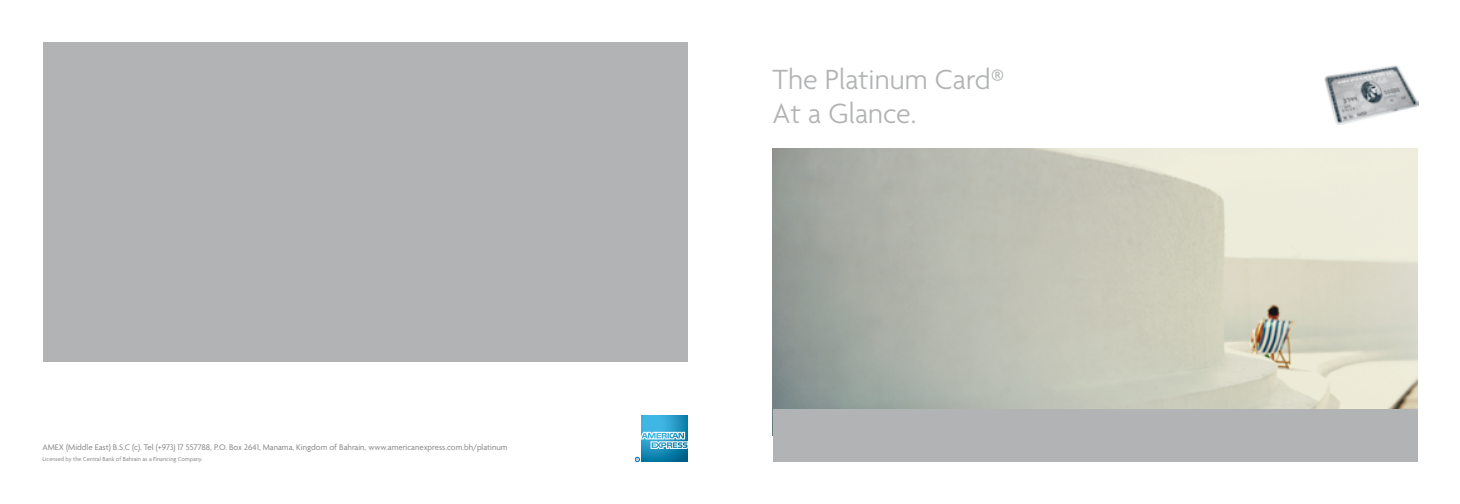
<style>
.page{position:relative;width:1460px;height:504px;background:#fff}
.page>*{position:absolute;margin:0;border:0;box-sizing:border-box;transform-origin:0 0}
.t1{font:300 30px/33.8px "Agenda";color:#b1b3b4}
.t2{font:8.75px "Agenda";color:#87888a}
.t3{font:6.25px "Agenda";color:#87888a}
</style>
<div class="page">
<img style="left:772px;top:149px;width:645px;height:259px">
<img style="left:1324px;top:65px;width:94px;height:60px">
<div style="left:43px;top:43px;width:644px;height:318px;background:#b1b3b4"></div>
<svg style="left:635px;top:456px;width:5px;height:5px"></svg>
<svg style="left:641px;top:415px;width:46px;height:46px"></svg>
<svg style="left:641px;top:431px;width:46px;height:17px"></svg>
<div style="left:772px;top:408px;width:645px;height:53px;background:#b1b3b4"></div>
<p class="t2" style="left:43px;top:441px;width:467px">AMEX (Middle East) B.S.C (c). Tel (+973) 17 557788, P.O. Box 2641, Manama, Kingdom of Bahrain, www.americanexpress.com.bh/platinum</p>
<p class="t3" style="left:43px;top:455px;width:162px">Licensed by the Central Bank of Bahrain as a Financing Company.</p>
<h1 class="t1" style="left:772px;top:62px;width:233px">The Platinum Card®<br>At a Glance.</h1>
</div>
